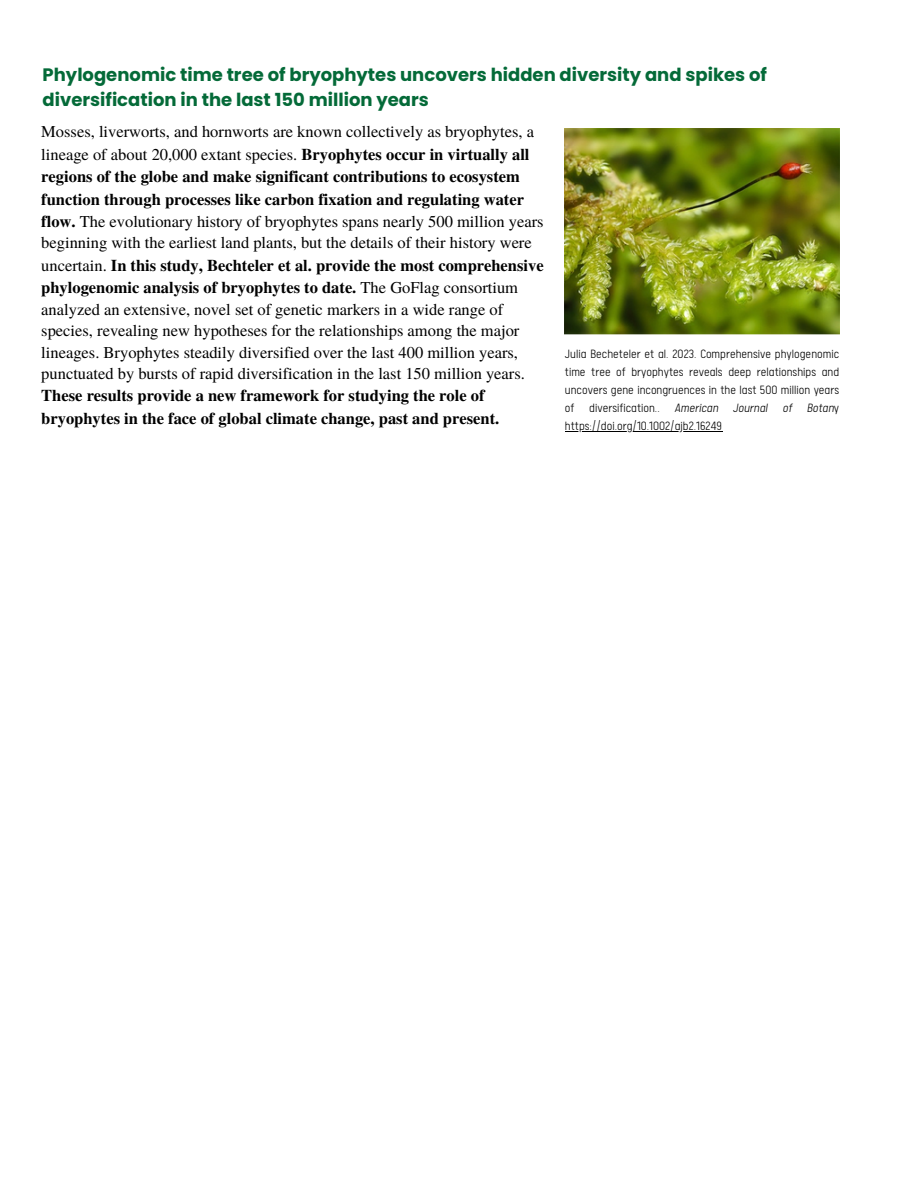
<style>
.page{position:relative;width:918px;height:1188px;background:#fff}
.page>*{position:absolute;margin:0;border:0;box-sizing:border-box;transform-origin:0 0}
.t1{font:700 18px/24.8px "Poppins";color:#046a38}
.t2{font:16.5px/22px "Te X Gyre Termes";color:#000}
.t3{font:300 13.5px/18px "Calps Sans";color:#000;text-align:justify}
.s1{font-weight:700}
.s2{font-style:italic}
</style>
<div class="page">
<img style="left:565px;top:129px;width:274px;height:206px">
<hr style="left:565px;top:431px;width:157px;height:1px;background:#000">
<p class="t1" style="left:43px;top:62px;width:726px">Phylogenomic time tree of bryophytes uncovers hidden diversity and spikes of diversification in the last 150 million years</p>
<p class="t2" style="left:41px;top:120px;width:504px">Mosses, liverworts, and hornworts are known collectively as bryophytes, a lineage of about 20,000 extant species. <span class="s1">Bryophytes occur in virtually all regions of the globe and make significant contributions to ecosystem function through processes like carbon fixation and regulating water flow.</span> The evolutionary history of bryophytes spans nearly 500 million years beginning with the earliest land plants, but the details of their history were uncertain. <span class="s1">In this study, Bechteler et al. provide the most comprehensive phylogenomic analysis of bryophytes to date.</span> The GoFlag consortium analyzed an extensive, novel set of genetic markers in a wide range of species, revealing new hypotheses for the relationships among the major lineages. Bryophytes steadily diversified over the last 400 million years, punctuated by bursts of rapid diversification in the last 150 million years.<br><span class="s1">These results provide a new framework for studying the role of bryophytes in the face of global climate change, past and present.</span></p>
<p class="t3" style="left:565px;top:347px;width:276px">Julia Becheteler et al. 2023. Comprehensive phylogenomic time tree of bryophytes reveals deep relationships and uncovers gene incongruences in the last 500 million years of diversification.. <span class="s2">American Journal of Botan</span>y https://doi.org/10.1002/ajb2.16249</p>
</div>
